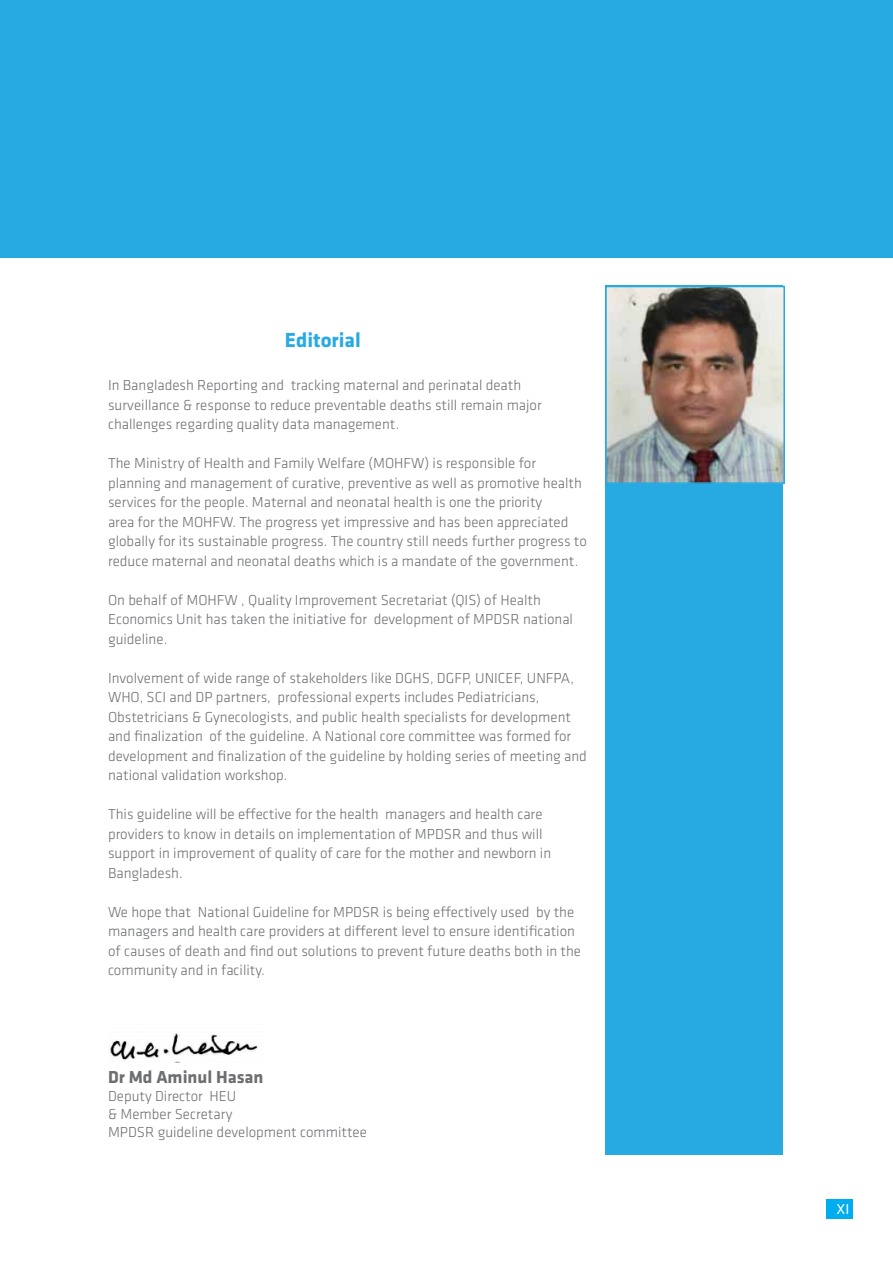
<style>
.page{position:relative;width:893px;height:1263px;background:#fff}
.page>*{position:absolute;margin:0;border:0;box-sizing:border-box;transform-origin:0 0}
.t1{font:700 21px "Klavika";color:#27aae1}
.t2{font:700 18px "Klavika";color:#6d6e71}
.t3{font:300 15px/19.5px "Klavika";color:#6d6e71}
.t4{font:15px "Klavika";color:#fff}
</style>
<div class="page">
<div style="left:826px;top:1199px;width:26px;height:20px;background:#00aeef"></div>
<div style="left:0;top:0;width:893px;height:258px;background:#27aae1"></div>
<div style="left:605px;top:286px;width:178px;height:869px;background:#27aae1"></div>
<img style="left:608px;top:289px;width:174px;height:192px">
<div style="left:605px;top:286px;width:180px;height:198px;border:2px solid #27aae1"></div>
<img style="left:110px;top:1033px;width:148px;height:30px">
<h1 class="t1" style="left:285px;top:329px;width:77px">Editorial</h1>
<p class="t3" style="left:108px;top:376px;width:435px">In Bangladesh Reporting and tracking maternal and perinatal death surveillance &amp; response to reduce preventable deaths still remain major challenges regarding quality data management.</p>
<p class="t3" style="left:108px;top:454px;width:480px">The Ministry of Health and Family Welfare (MOHFW) is responsible for planning and management of curative, preventive as well as promotive health services for the people. Maternal and neonatal health is one the priority<br>area for the MOHFW. The progress yet impressive and has been appreciated globally for its sustainable progress. The country still needs further progress to reduce maternal and neonatal deaths which is a mandate of the government.</p>
<p class="t3" style="left:108px;top:590px;width:467px">On behalf of MOHFW , Quality Improvement Secretariat (QIS) of Health<br>Economics Unit has taken the initiative for development of MPDSR national guideline.</p>
<p class="t3" style="left:108px;top:668px;width:480px">Involvement of wide range of stakeholders like DGHS, DGFP, UNICEF, UNFPA, WHO, SCI and DP partners, professional experts includes Pediatricians, Obstetricians &amp; Gynecologists, and public health specialists for development and finalization of the guideline. A National core committee was formed for development and finalization of the guideline by holding series of meeting and national validation workshop.</p>
<p class="t3" style="left:108px;top:805px;width:445px">This guideline will be effective for the health managers and health care providers to know in details on implementation of MPDSR and thus will support in improvement of quality of care for the mother and newborn in Bangladesh.</p>
<p class="t3" style="left:108px;top:902px;width:475px">We hope that National Guideline for MPDSR is being effectively used by the managers and health care providers at different level to ensure identification of causes of death and find out solutions to prevent future deaths both in the community and in facility.</p>
<p class="t2" style="left:108px;top:1068px;width:157px">Dr Md Aminul Hasan</p>
<p class="t3" style="left:108px;top:1088px;width:260px;line-height:18px">Deputy Director HEU<br>&amp; Member Secretary<br>MPDSR guideline development committee</p>
<p class="t4" style="left:836px;top:1200px;width:14px">XI</p>
</div>
